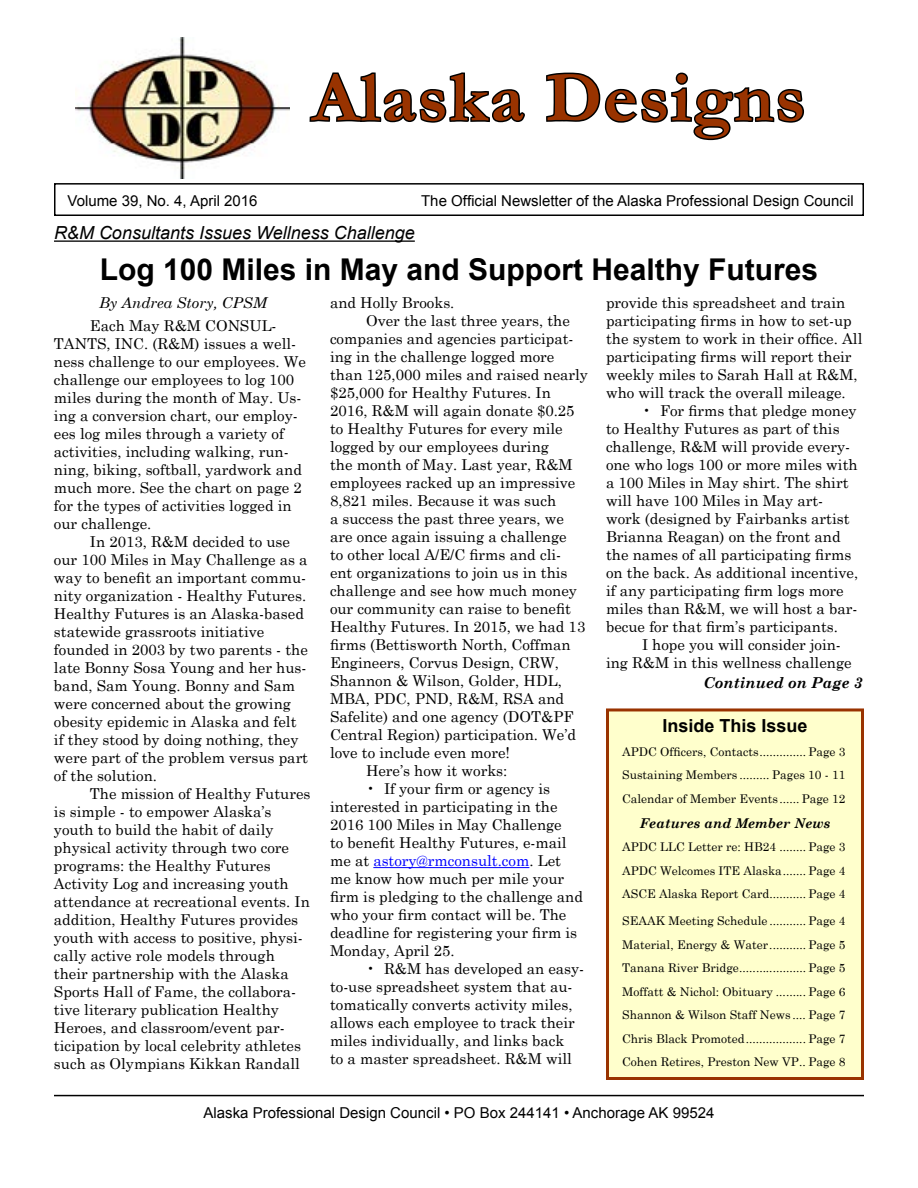
<style>
.page{position:relative;width:918px;height:1188px;background:#fff}
.page>*{position:absolute;margin:0;border:0;box-sizing:border-box;transform-origin:0 0}
.t1{font:700 72px "Garamond";letter-spacing:.025em;color:#930}
.t2{font:700 30px "Arial";color:#000}
.t3{font:italic 18px "Arial";color:#000}
.t4{font:700 18px "Arial";color:#000}
.t5{font:15px/18px "Century Schoolbook";color:#000}
.t6{font:15px "Arial";color:#000}
.t7{font:italic 15px "Century Schoolbook";color:#000}
.t8{font:italic 700 15px "Century Schoolbook";color:#000}
.t9{font:italic 700 13.5px "Century Schoolbook";color:#000}
.t10{font:12px/23.4px "Century Schoolbook";color:#000;text-align:justify}
.s1{color:#00f}
</style>
<div class="page">
<svg style="left:309px;top:72px;width:216px;height:51px"></svg>
<svg style="left:546px;top:72px;width:259px;height:69px"></svg>
<div style="left:54px;top:183px;width:810px;height:33px;border:2px solid #000"></div>
<hr style="left:54px;top:1095px;width:810px;height:1px;background:#000">
<div style="left:606px;top:708px;width:258px;height:372px;background:#ffc;border:3px solid #930"></div>
<img style="left:76px;top:37px;width:213px;height:142px">
<hr style="left:54px;top:240px;width:361px;height:2px;background:#000">
<hr style="left:373px;top:867px;width:156px;height:1px;background:#00f">
<h1 class="t1" style="left:312px;top:49px;width:495px">Alaska Designs</h1>
<p class="t6" style="left:67px;top:190px;width:192px">Volume 39, No. 4, April 2016</p>
<p class="t6" style="left:421px;top:190px;width:434px">The Official Newsletter of the Alaska Professional Design Council</p>
<p class="t3" style="left:54px;top:221px;width:362px">R&amp;M Consultants Issues Wellness Challenge</p>
<h2 class="t2" style="left:100px;top:249px;width:720px">Log 100 Miles in May and Support Healthy Futures</h2>
<p class="t7" style="left:99px;top:291px;width:169px">By Andrea Story, CPSM</p>
<p class="t5" style="left:54px;top:315px;width:253px;text-indent:36px">Each May R&amp;M CONSUL-<br>TANTS, INC. (R&amp;M) issues a well&shy;ness challenge to our employees. We challenge our employees to log 100 miles during the month of May. Us&shy;ing a conversion chart, our employ&shy;ees log miles through a variety of activities, including walking, run&shy;ning, biking, softball, yardwork and much more. See the chart on page 2 for the types of activities logged in our challenge.</p>
<p class="t5" style="left:54px;top:531px;width:256px;text-indent:36px">In 2013, R&amp;M decided to use our 100 Miles in May Challenge as a way to benefit an important commu&shy;nity organization - Healthy Futures.<br>Healthy Futures is an Alaska-based statewide grassroots initiative founded in 2003 by two parents - the late Bonny Sosa Young and her hus&shy;band, Sam Young. Bonny and Sam were concerned about the growing obesity epidemic in Alaska and felt if they stood by doing nothing, they were part of the problem versus part of the solution.</p>
<p class="t5" style="left:54px;top:783px;width:258px;text-indent:36px">The mission of Healthy Futures is simple - to empower Alaska’s youth to build the habit of daily physical activity through two core programs: the Healthy Futures Activity Log and increasing youth attendance at recreational events. In addition, Healthy Futures provides youth with access to positive, physi&shy;cally active role models through their partnership with the Alaska Sports Hall of Fame, the collabora&shy;tive literary publication Healthy Heroes, and classroom/event par&shy;ticipation by local celebrity athletes such as Olympians Kikkan Randall</p>
<p class="t5" style="left:330px;top:292px;width:126px">and Holly Brooks.</p>
<p class="t5" style="left:366px;top:310px;width:205px">Over the last three years, the</p>
<p class="t5" style="left:330px;top:328px;width:245px">companies and agencies participat-</p>
<p class="t5" style="left:330px;top:346px;width:226px">ing in the challenge logged more</p>
<p class="t5" style="left:330px;top:364px;width:259px">than 125,000 miles and raised nearly</p>
<p class="t5" style="left:330px;top:382px;width:222px">$25,000 for Healthy Futures. In</p>
<p class="t5" style="left:330px;top:400px;width:246px">2016, R&amp;M will again donate $0.25</p>
<p class="t5" style="left:330px;top:418px;width:234px">to Healthy Futures for every mile</p>
<p class="t5" style="left:330px;top:436px;width:220px">logged by our employees during</p>
<p class="t5" style="left:330px;top:454px;width:244px">the month of May. Last year, R&amp;M</p>
<p class="t5" style="left:330px;top:472px;width:247px">employees racked up an impressive</p>
<p class="t5" style="left:330px;top:490px;width:228px">8,821 miles. Because it was such</p>
<p class="t5" style="left:330px;top:508px;width:235px">a success the past three years, we</p>
<p class="t5" style="left:330px;top:526px;width:238px">are once again issuing a challenge</p>
<p class="t5" style="left:330px;top:544px;width:233px">to other local A/E/C firms and cli-</p>
<p class="t5" style="left:330px;top:562px;width:239px">ent organizations to join us in this</p>
<p class="t5" style="left:330px;top:580px;width:248px">challenge and see how much money</p>
<p class="t5" style="left:330px;top:598px;width:243px">our community can raise to benefit</p>
<p class="t5" style="left:330px;top:616px;width:257px">Healthy Futures. In 2015, we had 13</p>
<p class="t5" style="left:330px;top:634px;width:242px">firms (Bettisworth North, Coffman</p>
<p class="t5" style="left:330px;top:652px;width:231px">Engineers, Corvus Design, CRW,</p>
<p class="t5" style="left:330px;top:670px;width:233px">Shannon &amp; Wilson, Golder, HDL,</p>
<p class="t5" style="left:330px;top:688px;width:236px">MBA, PDC, PND, R&amp;M, RSA and</p>
<p class="t5" style="left:330px;top:706px;width:245px">Safelite) and one agency (DOT&amp;PF</p>
<p class="t5" style="left:330px;top:724px;width:248px">Central Region) participation. We’d</p>
<p class="t5" style="left:330px;top:742px;width:181px">love to include even more!</p>
<p class="t5" style="left:366px;top:760px;width:143px">Here’s how it works:</p>
<p class="t5" style="left:330px;top:778px;width:255px;text-indent:36px">• If your firm or agency is interested in participating in the<br>2016 100 Miles in May Challenge<br>to benefit Healthy Futures, e-mail me at <span class="s1">astory@rmconsult.com</span>. Let me know how much per mile your firm is pledging to the challenge and who your firm contact will be. The deadline for registering your firm is<br>Monday, April 25.</p>
<p class="t5" style="left:330px;top:958px;width:256px;text-indent:36px">• R&amp;M has developed an easy&shy;to-use spreadsheet system that au&shy;tomatically converts activity miles, allows each employee to track their miles individually, and links back<br>to a master spreadsheet. R&amp;M will</p>
<p class="t5" style="left:606px;top:292px;width:258px">provide this spreadsheet and train participating firms in how to set-up the system to work in their office. All participating firms will report their weekly miles to Sarah Hall at R&amp;M, who will track the overall mileage.</p>
<p class="t5" style="left:606px;top:400px;width:254px;text-indent:36px">• For firms that pledge money to Healthy Futures as part of this challenge, R&amp;M will provide every&shy;one who logs 100 or more miles with a 100 Miles in May shirt. The shirt will have 100 Miles in May art&shy;work (designed by Fairbanks artist Brianna Reagan) on the front and the names of all participating firms on the back. As additional incentive, if any participating firm logs more miles than R&amp;M, we will host a bar&shy;becue for that firm’s participants.</p>
<p class="t5" style="left:606px;top:634px;width:247px;text-indent:36px">I hope you will consider join&shy;ing R&amp;M in this wellness challenge</p>
<p class="t8" style="left:703px;top:671px;width:161px">Continued on Page 3</p>
<p class="t4" style="left:662px;top:714px;width:147px">Inside This Issue</p>
<p class="t10" style="left:622px;top:739px;width:225px">APDC Officers, Contacts.............. Page 3<br>Sustaining Members ......... Pages 10 - 11<br>Calendar of Member Events...... Page 12</p>
<p class="t9" style="left:640px;top:813px;width:192px">Features and Member News</p>
<p class="t10" style="left:622px;top:834px;width:225px">APDC LLC Letter re: HB24 ........ Page 3<br>APDC Welcomes ITE Alaska....... Page 4<br>ASCE Alaska Report Card........... Page 4</p>
<p class="t10" style="left:622px;top:908px;width:225px">SEAAK Meeting Schedule ........... Page 4<br>Material, Energy &amp; Water........... Page 5<br>Tanana River Bridge.................... Page 5<br>Moffatt &amp; Nichol: Obituary ......... Page 6<br>Shannon &amp; Wilson Staff News .... Page 7<br>Chris Black Promoted.................. Page 7<br>Cohen Retires, Preston New VP.. Page 8</p>
<p class="t6" style="left:204px;top:1103px;width:512px">Alaska Professional Design Council • PO Box 244141 • Anchorage AK 99524</p>
</div>
